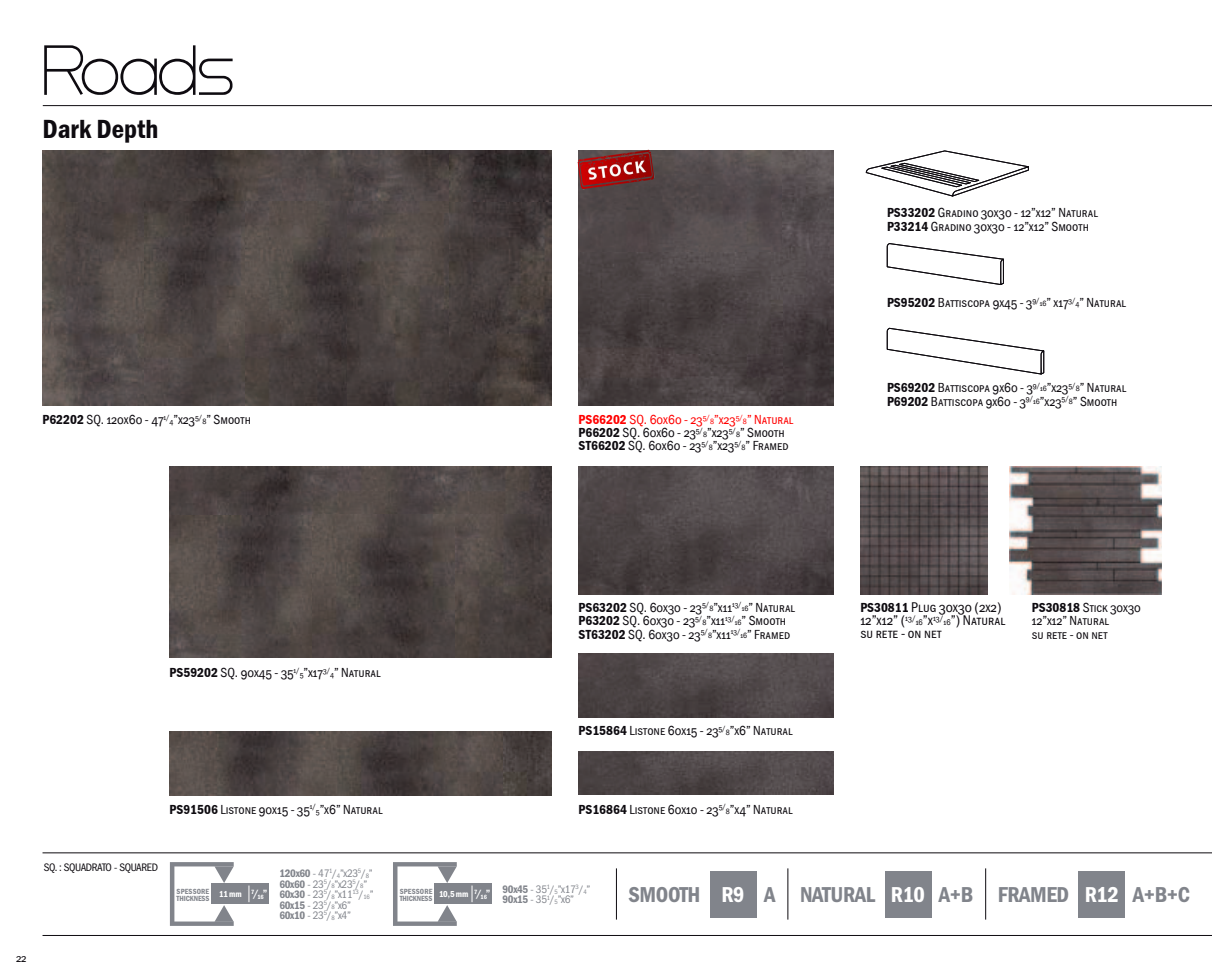
<style>
.page{position:relative;width:1212px;height:978px;background:#fff}
.page>*{position:absolute;margin:0;border:0;box-sizing:border-box;transform-origin:0 0}
.t1{font:58.95px "Steiner";letter-spacing:-.02em;color:#0e0b10}
.t2{font:27px "Franklin Got URWT Dem Con";color:#0e0b10}
.t3{font:600 condensed 22.35px "Franklin Gothic";letter-spacing:-.02em;color:#81848b}
.t4{font:14.55px/13px "Franklin Got URWSCT Boo Con";color:#0e0b10}
.t5{font:13.5px/13.5px "Franklin Got URWSCT Boo Con";color:#0e0b10}
.t6{font:12px "Franklin Got URWSCT Boo Con";color:#0e0b10}
.t7{font:condensed 11.25px/10.5px "Franklin Gothic";letter-spacing:-.03em;color:#81848b}
.t8{font:condensed 11.25px "Franklin Gothic";letter-spacing:-.03em;color:#0e0b10}
.t9{font:600 condensed 9px "Franklin Gothic";letter-spacing:-.02em;color:#fff}
.t10{font:8.4px "Franklin Got URWSCT Boo Con";color:#0e0b10}
.t11{font:600 condensed 7.8px/7.1px "Franklin Gothic";letter-spacing:-.02em;color:#81848b}
.t12{font:7.8px "Franklin Got URWSCT Boo Con";color:#0e0b10}
.t13{font:600 condensed 6.45px "Franklin Gothic";color:#fff}
.s1{font-family:"Franklin Got URWT Dem Con"}
.s2{font-size:7.8px}
.s3{font-family:"Franklin Got URWT Dem Con";color:#f00}
.s4{color:#f00}
.s5{font-size:7.8px;color:#f00}
.s6{font-size:13.5px}
.s7{font-family:"Franklin Got URWT Dem Con";font-size:13.5px}
.s8{font-size:14.55px}
.s9{font-size:8.4px}
.s10{font-weight:600}
.s11{font-size:6.6px}
.s12{color:#fff}
.s13{font-size:10.95px}
</style>
<div class="page">
<hr style="left:43px;top:105px;width:1169px;height:1px;background:#0e0b10">
<img style="left:42px;top:151px;width:510px;height:254px">
<img style="left:578px;top:151px;width:255px;height:254px">
<img style="left:578px;top:467px;width:255px;height:127px">
<img style="left:578px;top:752px;width:255px;height:42px">
<img style="left:579px;top:654px;width:254px;height:64px">
<img style="left:860px;top:467px;width:128px;height:127px">
<svg style="left:887px;top:328px;width:157px;height:47px"></svg>
<svg style="left:866px;top:150px;width:163px;height:47px"></svg>
<img style="left:1010px;top:467px;width:152px;height:127px">
<svg style="left:887px;top:244px;width:117px;height:41px"></svg>
<img style="left:170px;top:467px;width:381px;height:191px">
<img style="left:170px;top:732px;width:381px;height:64px">
<hr style="left:43px;top:852px;width:1169px;height:1px;background:#0e0b10">
<hr style="left:43px;top:935px;width:1169px;height:1px;background:#0e0b10">
<hr style="left:616px;top:868px;width:1px;height:52px;background:#0e0b10">
<hr style="left:787px;top:868px;width:1px;height:52px;background:#0e0b10">
<hr style="left:985px;top:868px;width:1px;height:52px;background:#0e0b10">
<div style="left:1079px;top:871px;width:46px;height:46px;background:#81848b"></div>
<div style="left:710px;top:871px;width:46px;height:46px;background:#81848b"></div>
<div style="left:885px;top:871px;width:46px;height:46px;background:#81848b"></div>
<div style="left:211px;top:884px;width:58px;height:20px;background:#81848b"></div>
<svg style="left:170px;top:862px;width:64px;height:64px"></svg>
<svg style="left:249px;top:885px;width:1px;height:17px"></svg>
<div style="left:434px;top:884px;width:58px;height:20px;background:#81848b"></div>
<svg style="left:393px;top:862px;width:64px;height:64px"></svg>
<svg style="left:472px;top:885px;width:1px;height:17px"></svg>
<img style="left:577px;top:149px;width:83px;height:43px">
<h1 class="t1" style="left:43px;top:45px;width:193px">Roads</h1>
<h2 class="t2" style="left:43px;top:112px;width:117px">Dark Depth</h2>
<p class="t5" style="left:43px;top:413px;width:210px"><span class="s1">P62202</span> SQ. 120x60 - 47<sup>1/</sup><span class="s2">4</span>”x23<sup>5/</sup><span class="s2">8</span>” Smooth</p>
<p class="t5" style="left:579px;top:413px;width:216px;line-height:12.9px"><span class="s3">PS66202</span> <span class="s4">SQ. 60x60 - 23</span><sup>5/</sup><span class="s5">8</span><span class="s4">”x23</span><sup>5/</sup><span class="s5">8</span><span class="s4">” Natural<br></span><span class="s1">P66202</span> SQ. 60x60 - 23<sup>5/</sup><span class="s2">8</span>”x23<sup>5/</sup><span class="s2">8</span>” Smooth<br><span class="s1">ST66202</span> SQ. 60x60 - 23<sup>5/</sup><span class="s2">8</span>”x23<sup>5/</sup><span class="s2">8</span>” Framed</p>
<p class="t5" style="left:887px;top:206px;width:212px"><span class="s1">PS33202</span> Gradino 30x30 - 12”x12” Natural<br><span class="s1">P33214</span> Gradino 30x30 - 12”x12” Smooth</p>
<p class="t5" style="left:887px;top:296px;width:241px"><span class="s1">PS95202</span> Battiscopa 9x45 - 3<sup>9/</sup><span class="s2">16</span>” x17<sup>3/</sup><span class="s2">4</span>” Natural</p>
<p class="t5" style="left:887px;top:381px;width:241px"><span class="s1">PS69202</span> Battiscopa 9x60 - 3<sup>9/</sup><span class="s2">16</span>”x23<sup>5/</sup><span class="s2">8</span>” Natural<br><span class="s1">P69202</span> Battiscopa 9x60 - 3<sup>9/</sup><span class="s2">16</span>”x23<sup>5/</sup><span class="s2">8</span>” Smooth</p>
<p class="t5" style="left:170px;top:665px;width:213px"><span class="s1">PS59202</span> SQ. 90x45 - 35<sup>1/</sup><span class="s2">5</span>”x17<sup>3/</sup><span class="s2">4</span>” Natural</p>
<p class="t5" style="left:579px;top:600px;width:132px"><span class="s1">PS63202</span> SQ. 60x30 - 23<sup>5/</sup></p>
<p class="t12" style="left:709px;top:599px;width:34px">8<span class="s6">”x11</span>13/</p>
<p class="t5" style="left:742px;top:600px;width:55px"><span class="s2">16</span>” Natural</p>
<p class="t5" style="left:579px;top:613px;width:125px"><span class="s1">P63202</span> SQ. 60x30 - 23<sup>5/</sup></p>
<p class="t12" style="left:702px;top:613px;width:34px">8<span class="s6">”x11</span>13/</p>
<p class="t5" style="left:735px;top:613px;width:53px"><span class="s2">16</span>” Smooth</p>
<p class="t5" style="left:579px;top:627px;width:131px"><span class="s1">ST63202</span> SQ. 60x30 - 23<sup>5/</sup></p>
<p class="t12" style="left:708px;top:626px;width:34px">8<span class="s6">”x11</span>13/</p>
<p class="t5" style="left:740px;top:627px;width:51px"><span class="s2">16</span>” Framed</p>
<p class="t5" style="left:579px;top:724px;width:216px"><span class="s1">PS15864</span> Listone 60x15 - 23<sup>5/</sup><span class="s2">8</span>”x6” Natural</p>
<p class="t4" style="left:860px;top:600px;width:143px"><span class="s7">PS30811</span> Plug 30x30 (2x2)<br>12”x12” (<sup>13/</sup></p>
<p class="t10" style="left:916px;top:612px;width:29px">16<span class="s8">”x</span>13/</p>
<p class="t4" style="left:943px;top:613px;width:63px"><span class="s9">16</span>”) Natural</p>
<p class="t4" style="left:860px;top:626px;width:83px">su rete - on net</p>
<p class="t5" style="left:1032px;top:600px;width:111px"><span class="s1">PS30818</span> Stick 30x30<br>12”x12” Natural<br>su rete - on net</p>
<p class="t5" style="left:170px;top:802px;width:215px"><span class="s1">PS91506</span> Listone 90x15 - 35<sup>1/</sup><span class="s2">5</span>”x6” Natural</p>
<p class="t5" style="left:579px;top:802px;width:216px"><span class="s1">PS16864</span> Listone 60x10 - 23<sup>5/</sup><span class="s2">8</span>”x4” Natural</p>
<p class="t8" style="left:44px;top:863px;width:116px">SQ. : SQUADRATO - SQUARED</p>
<p class="t6" style="left:16px;top:950px;width:12px">22</p>
<p class="t11" style="left:177px;top:888px;width:34px">SPESSORE<br>THICKNESS</p>
<p class="t7" style="left:279px;top:869px;width:96px"><span class="s10">120x60</span> - 47<sup>1</sup>/<span class="s11">4</span>”x23<sup>5</sup>/<span class="s11">8</span>”<br><span class="s10">60x60</span> - 23<sup>5</sup>/<span class="s11">8</span>”x23<sup>5</sup>/<span class="s11">8</span>”<br><span class="s10">60x30</span> - 23<sup>5</sup>/<span class="s11">8</span>”x11<sup>13</sup>/<span class="s11">16</span>”<br><span class="s10">60x15</span> - 23<sup>5</sup>/<span class="s11">8</span>”x6”<br><span class="s10">60x10</span> - 23<sup>5</sup>/<span class="s11">8</span>”x4”</p>
<p class="t11" style="left:400px;top:888px;width:34px">SPESSORE<br>THICKNESS</p>
<p class="t7" style="left:502px;top:885px;width:89px"><span class="s10">90x45</span> - 35<sup>1</sup>/<span class="s11">5</span>”x17<sup>3</sup>/<span class="s11">4</span>”<br><span class="s10">90x15</span> - 35<sup>1</sup>/<span class="s11">5</span>”x6”</p>
<p class="t9" style="left:219px;top:891px;width:24px">11 mm</p>
<h3 class="t3" style="left:629px;top:887px;width:563px">SMOOTH <span class="s12">R9</span> A NATURAL <span class="s12">R10</span> A+B FRAMED <span class="s12">R12</span> A+B+C</h3>
<p class="t13" style="left:251px;top:895px;width:18px">7<sup>/</sup>1 6<sup>”</sup></p>
<p class="t9" style="left:439px;top:891px;width:53px">10,5 mm <sup>7</sup><span class="s13">/</span><sub>16</sub><span class="s13">”</span></p>
</div>
